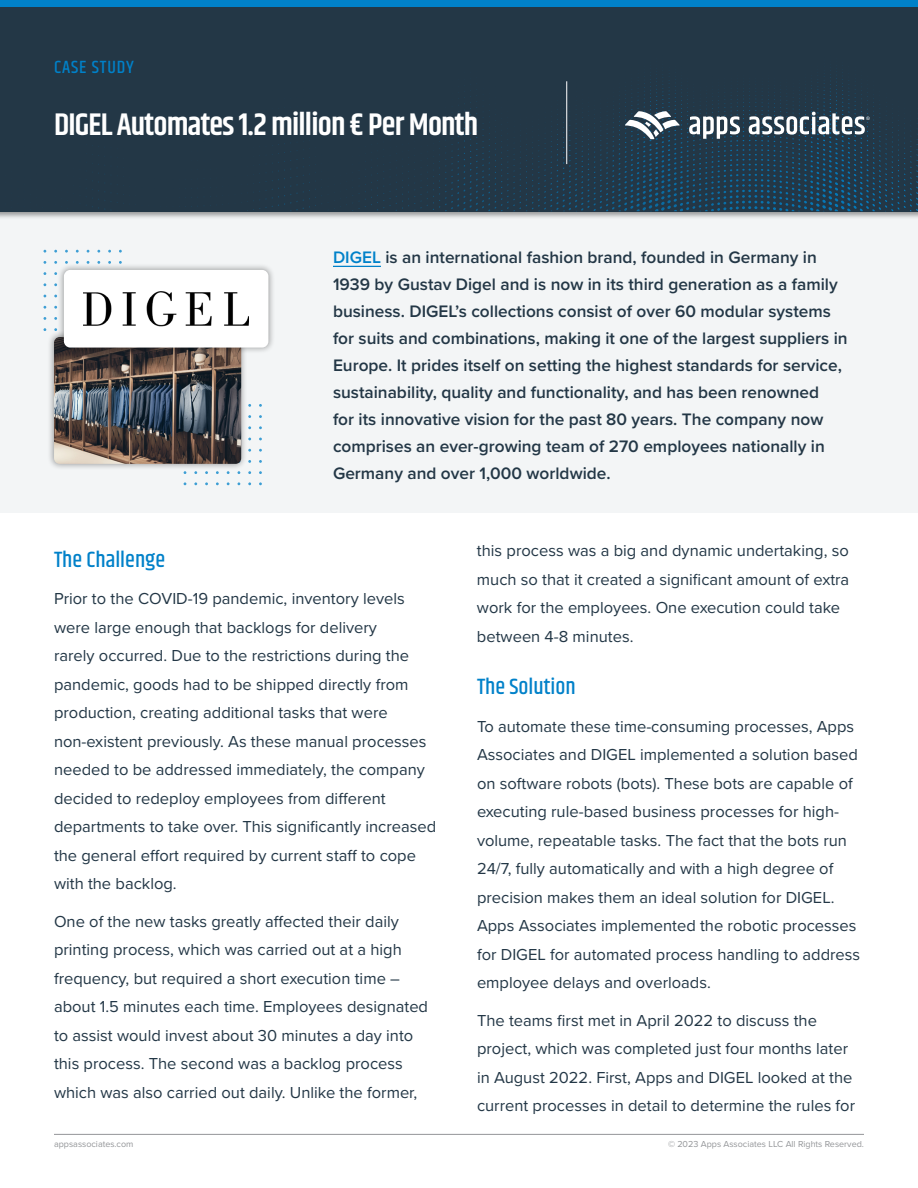
<style>
.page{position:relative;width:918px;height:1188px;background:#fff}
.page>*{position:absolute;margin:0;border:0;box-sizing:border-box;transform-origin:0 0}
.t1{font:600 31.5px "Khand";letter-spacing:-.025em;color:#fff}
.t2{font:500 22.5px "Khand";color:#0081c9}
.t3{font:500 18px "Khand";letter-spacing:.05em;color:#0081c9}
.t4{font:600 17.25px/27px "Proxima Nova";color:#233746}
.t5{font:16.5px/28.5px "Proxima Nova";color:#233746}
.t6{font:9px "Proxima Nova";color:#939598}
.s1{color:#0081c9}
</style>
<div class="page">
<div style="left:0;top:0;width:918px;height:513px;background:#f3f5f6"></div>
<div style="left:0;top:0;width:918px;height:220px;background:#000;opacity:.39"></div>
<div style="left:0;top:0;width:918px;height:211px;background:#233746"></div>
<div style="left:0;top:0;width:918px;height:6px;background:#0081c9"></div>
<hr style="left:54px;top:1134px;width:810px;height:1px;background:#939598">
<hr style="left:333px;top:266px;width:48px;height:1px;background:#0081c9">
<hr style="left:566px;top:81px;width:1px;height:83px;background:#fff">
<svg style="left:625px;top:111px;width:55px;height:28px"></svg>
<svg style="left:689px;top:112px;width:181px;height:27px"></svg>
<div style="left:48px;top:330px;width:200px;height:141px;background:#000;opacity:.4"></div>
<img style="left:54px;top:337px;width:187px;height:127px">
<div style="left:57px;top:263px;width:218px;height:91px;background:#000;opacity:.4"></div>
<div style="left:65px;top:271px;width:202px;height:75px;background:#fff;border-radius:5px"></div>
<div style="left:64px;top:270px;width:204px;height:78px;border:3px solid #fff;border-radius:5px"></div>
<img style="left:84px;top:291px;width:164px;height:35px">
<p class="t3" style="left:54px;top:56px;width:82px">CASE STUDY</p>
<h1 class="t1" style="left:54px;top:104px;width:426px">DIGEL Automates 1.2 million € Per Month</h1>
<p class="t4" style="left:333px;top:244px;width:516px"><span class="s1">DIGEL</span> is an international fashion brand, founded in Germany in 1939 by Gustav Digel and is now in its third generation as a family business. DIGEL’s collections consist of over 60 modular systems for suits and combinations, making it one of the largest suppliers in Europe. It prides itself on setting the highest standards for service, sustainability, quality and functionality, and has been renowned<br>for its innovative vision for the past 80 years. The company now comprises an ever-growing team of 270 employees nationally in Germany and over 1,000 worldwide.</p>
<h2 class="t2" style="left:54px;top:545px;width:113px">The Challenge</h2>
<p class="t5" style="left:54px;top:584px;width:384px">Prior to the COVID-19 pandemic, inventory levels were large enough that backlogs for delivery<br>rarely occurred. Due to the restrictions during the pandemic, goods had to be shipped directly from production, creating additional tasks that were non-existent previously. As these manual processes needed to be addressed immediately, the company decided to redeploy employees from different departments to take over. This significantly increased the general effort required by current staff to cope with the backlog.</p>
<p class="t5" style="left:54px;top:906px;width:376px">One of the new tasks greatly affected their daily printing process, which was carried out at a high frequency, but required a short execution time – about 1.5 minutes each time. Employees designated to assist would invest about 30 minutes a day into this process. The second was a backlog process which was also carried out daily. Unlike the former,</p>
<p class="t5" style="left:477px;top:536px;width:374px">this process was a big and dynamic undertaking, so much so that it created a significant amount of extra work for the employees. One execution could take between 4-8 minutes.</p>
<h2 class="t2" style="left:477px;top:673px;width:100px">The Solution</h2>
<p class="t5" style="left:477px;top:711px;width:385px">To automate these time-consuming processes, Apps Associates and DIGEL implemented a solution based on software robots (bots). These bots are capable of executing rule-based business processes for high&shy;volume, repeatable tasks. The fact that the bots run 24/7, fully automatically and with a high degree of precision makes them an ideal solution for DIGEL.<br>Apps Associates implemented the robotic processes for DIGEL for automated process handling to address employee delays and overloads.</p>
<p class="t5" style="left:477px;top:1005px;width:380px">The teams first met in April 2022 to discuss the project, which was completed just four months later in August 2022. First, Apps and DIGEL looked at the current processes in detail to determine the rules for</p>
<p class="t6" style="left:54px;top:1138px;width:81px">appsassociates.com</p>
<p class="t6" style="left:668px;top:1138px;width:197px">© 2023 Apps Associates LLC All Rights Reserved.</p>
</div>
